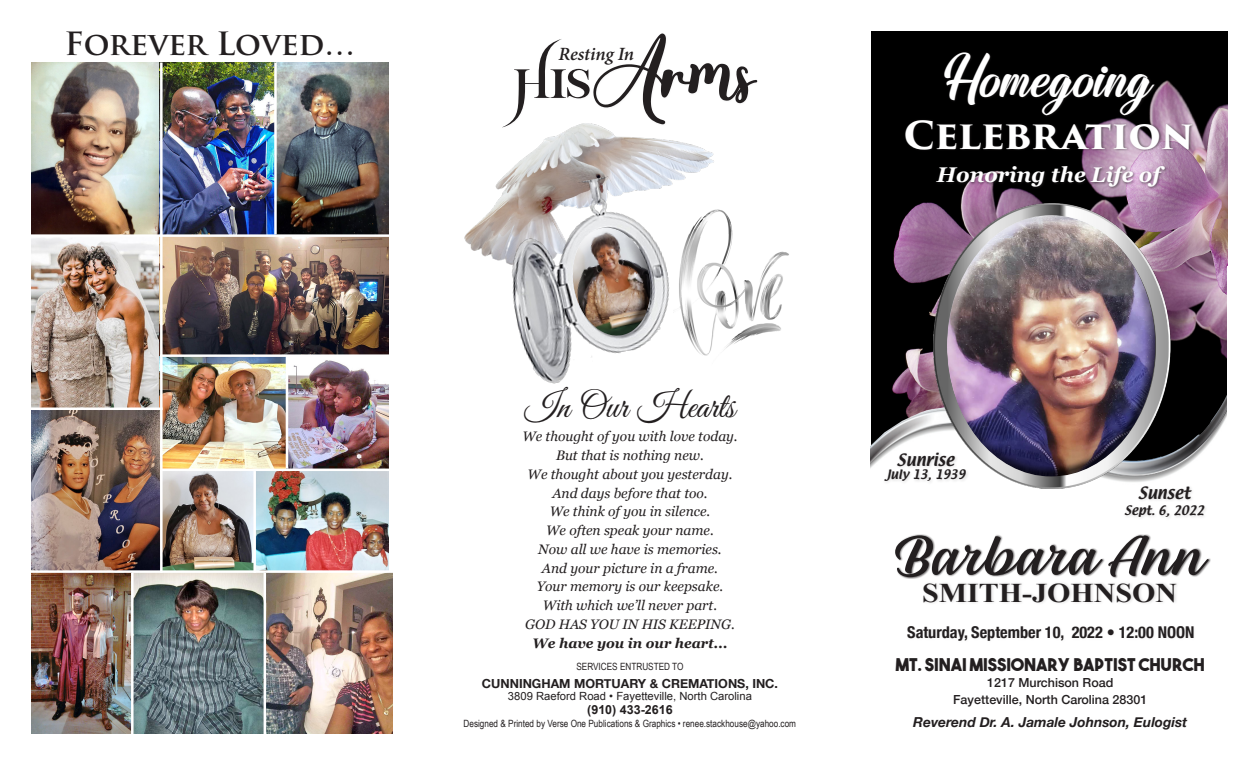
<style>
.page{position:relative;width:1260px;height:765px;background:#fff}
.page>*{position:absolute;margin:0;border:0;box-sizing:border-box;transform-origin:0 0}
.t1{font:55px "willowalice";color:#231f20;scale:1.11 1}
.t2{font:50.62px "Hestina";color:#231f20;scale:1.11 1}
.t3{font:49.5px "Garlandia";color:#fff}
.t4{font:700 37.62px "Trajan Pro 3";letter-spacing:-.015em;color:#fff}
.t5{font:36.25px "Good Vibrations Pro";color:#231f20}
.t6{font:700 31.25px "Trajan Pro";color:#231f20}
.t7{font:700 27px "Times New Roman";color:#231f20;scale:1.11 1}
.t8{font:italic 700 21.25px "Georgia";color:#fff}
.t9{font:italic 700 18.38px "Adobe Hebrew";letter-spacing:-.01em;color:#231f20}
.t10{font:17.5px "The Bold Font";color:#231f20}
.t11{font:700 condensed 16.25px "Helvetica Neue";color:#231f20}
.t12{font:14.75px "Textile";color:#231f20}
.t13{font:italic 13.75px "Georgia";color:#231f20}
.t14{font:italic 700 13.75px "Helvetica Neue";color:#231f20}
.t15{font:italic 700 13.75px "Georgia";color:#231f20}
.t16{font:500 12.5px "Helvetica Neue";color:#231f20}
.t17{font:700 12.5px "Helvetica Neue";color:#231f20}
.t18{font:700 12.5px "Arial";color:#231f20}
.t19{font:11.38px "Textile";color:#231f20}
.t20{font:11.25px "Arial";color:#231f20}
.t21{font:10px "Arial Narrow";color:#231f20}
.s1{font-family:"Tornado"}
</style>
<div class="page">
<img style="left:872px;top:32px;width:355px;height:251px">
<img style="left:464px;top:130px;width:250px;height:121px">
<div style="left:904px;top:51px;width:291px;height:139px;background:#231f20;opacity:.65"></div>
<div style="left:922px;top:581px;width:258px;height:24px;background:#231f20;opacity:.15"></div>
<img style="left:703px;top:195px;width:86px;height:161px">
<img style="left:473px;top:165px;width:230px;height:219px">
<img style="left:562px;top:220px;width:100px;height:125px">
<img style="left:870px;top:283px;width:357px;height:206px">
<div style="left:894px;top:534px;width:317px;height:45px;background:#231f20;opacity:.65"></div>
<div style="left:1123px;top:484px;width:85px;height:37px;background:#231f20;opacity:.15"></div>
<div style="left:882px;top:451px;width:88px;height:34px;background:#231f20;opacity:.15"></div>
<img style="left:32px;top:63px;width:128px;height:507px">
<img style="left:277px;top:63px;width:111px;height:171px">
<img style="left:31px;top:573px;width:362px;height:160px">
<img style="left:163px;top:237px;width:225px;height:333px">
<img style="left:163px;top:63px;width:111px;height:171px">
<hr style="left:23px;top:234px;width:387px;height:3px;background:#fff">
<hr style="left:160px;top:354px;width:245px;height:3px;background:#fff">
<hr style="left:286px;top:357px;width:2px;height:112px;background:#fff">
<hr style="left:161px;top:469px;width:244px;height:2px;background:#fff">
<hr style="left:253px;top:471px;width:3px;height:102px;background:#fff">
<hr style="left:264px;top:573px;width:2px;height:174px;background:#fff">
<hr style="left:131px;top:573px;width:3px;height:173px;background:#fff">
<hr style="left:23px;top:408px;width:140px;height:2px;background:#fff">
<img style="left:933px;top:203px;width:238px;height:285px">
<div style="left:945px;top:214px;width:197px;height:210px;background:#fff;opacity:.75"></div>
<div style="left:953px;top:246px;width:204px;height:231px;background:#231f20;opacity:.75"></div>
<p class="t6" style="left:64px;top:24px;width:293px">Forever Loved…</p>
<p class="t1" style="left:514px;top:47px;width:219px"><span class="s1">His</span>Arms</p>
<p class="t9" style="left:559px;top:42px;width:77px">Resting In</p>
<p class="t5" style="left:525px;top:384px;width:212px">In Our Hearts</p>
<p class="t13" style="left:522px;top:427px;width:217px">We thought of you with love today.</p>
<p class="t13" style="left:556px;top:445px;width:149px">But that is nothing new.</p>
<p class="t13" style="left:528px;top:464px;width:206px">We thought about you yesterday.</p>
<p class="t13" style="left:552px;top:483px;width:157px">And days before that too.</p>
<p class="t13" style="left:550px;top:502px;width:162px">We think of you in silence.</p>
<p class="t13" style="left:546px;top:520px;width:169px">We often speak your name.</p>
<p class="t13" style="left:538px;top:539px;width:185px">Now all we have is memories.</p>
<p class="t13" style="left:542px;top:558px;width:178px">And your picture in a frame.</p>
<p class="t13" style="left:537px;top:577px;width:188px">Your memory is our keepsake.</p>
<p class="t13" style="left:543px;top:595px;width:176px">With which we’ll never part.</p>
<p class="t13" style="left:525px;top:614px;width:211px">GOD HAS YOU IN HIS KEEPING.</p>
<p class="t15" style="left:532px;top:633px;width:197px">We have you in our heart...</p>
<p class="t21" style="left:576px;top:660px;width:109px">SERVICES ENTRUSTED TO</p>
<p class="t17" style="left:482px;top:674px;width:298px">CUNNINGHAM MORTUARY &amp; CREMATIONS, INC.</p>
<p class="t20" style="left:508px;top:689px;width:246px">3809 Raeford Road • Fayetteville, North Carolina</p>
<p class="t18" style="left:587px;top:701px;width:87px">(910) 433-2616</p>
<p class="t21" style="left:464px;top:716px;width:334px">Designed &amp; Printed by Verse One Publications &amp; Graphics • renee.stackhouse@yahoo.com</p>
<p class="t3" style="left:944px;top:42px;width:210px">Homegoing</p>
<p class="t4" style="left:903px;top:107px;width:292px">CELEBRATION</p>
<p class="t8" style="left:937px;top:159px;width:225px">Honoring the Life of</p>
<p class="t12" style="left:897px;top:449px;width:59px">Sunrise</p>
<p class="t19" style="left:886px;top:467px;width:81px">July 13, 1939</p>
<p class="t12" style="left:1138px;top:482px;width:54px">Sunset</p>
<p class="t19" style="left:1125px;top:502px;width:81px">Sept. 6, 2022</p>
<p class="t2" style="left:892px;top:527px;width:285px">Barbara Ann</p>
<p class="t7" style="left:922px;top:574px;width:231px">SMITH-JOHNSON</p>
<p class="t11" style="left:907px;top:619px;width:289px">Saturday, September 10, 2022 • 12:00 NOON</p>
<p class="t10" style="left:896px;top:654px;width:310px">MT. SINAI MISSIONARY BAPTIST CHURCH</p>
<p class="t16" style="left:987px;top:673px;width:128px">1217 Murchison Road</p>
<p class="t16" style="left:953px;top:689px;width:196px">Fayetteville, North Carolina 28301</p>
<p class="t14" style="left:913px;top:712px;width:276px">Reverend Dr. A. Jamale Johnson, Eulogist</p>
</div>
